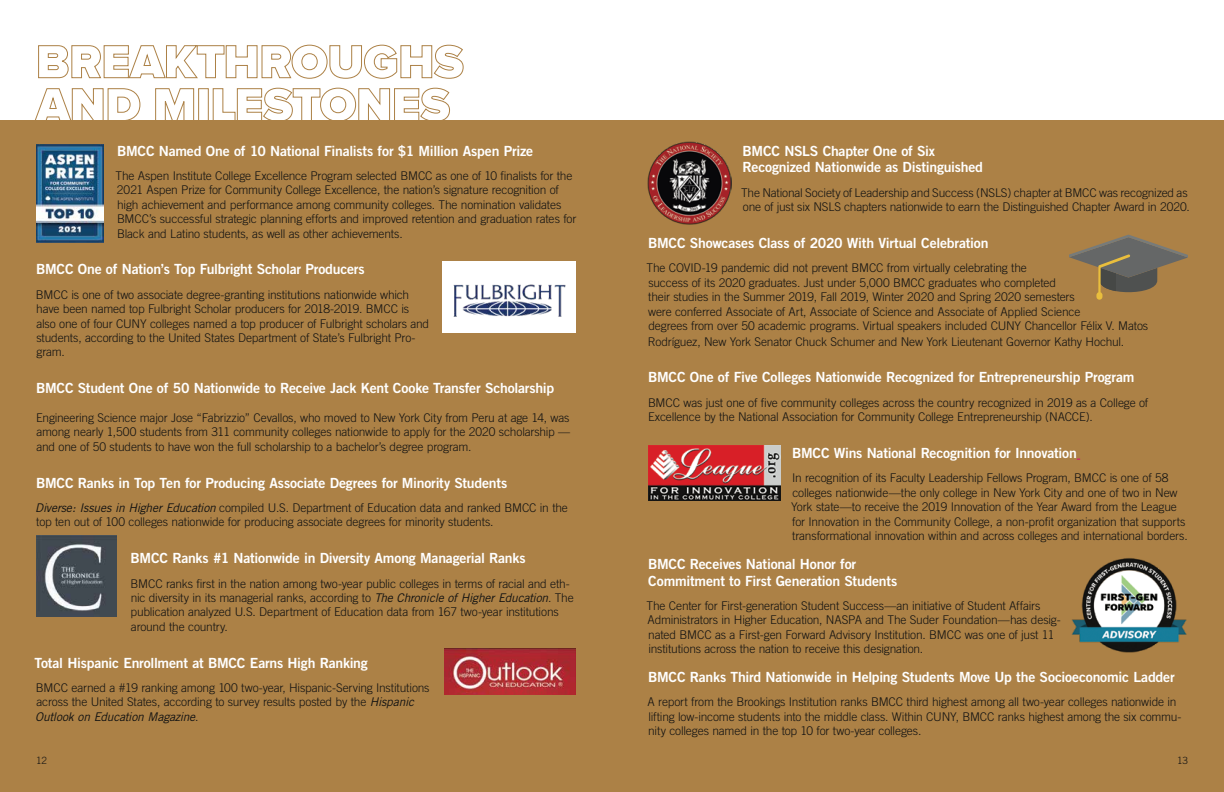
<style>
.page{position:relative;width:1224px;height:792px;background:#fff}
.page>*{position:absolute;margin:0;border:0;box-sizing:border-box;transform-origin:0 0}
.t1{font:14px/16.8px "Trade Gothic Bold Two";letter-spacing:-.015em;color:#fff}
.t2{font:300 12px/14.4px "Trade Gothic";letter-spacing:-.015em;color:#121212}
.t3{font:300 10px "Trade Gothic";color:#121212}
.s1{font-weight:400;font-style:italic}
</style>
<div class="page">
<div style="left:0;top:121px;width:1224px;height:671px;background:#ac8146"></div>
<svg style="left:38px;top:44px;width:426px;height:35px"></svg>
<svg style="left:34px;top:88px;width:107px;height:33px"></svg>
<svg style="left:155px;top:88px;width:39px;height:33px"></svg>
<div style="left:198px;top:88px;width:11px;height:33px;border:1px solid #ac8146"></div>
<svg style="left:212px;top:87px;width:238px;height:34px"></svg>
<img style="left:36px;top:144px;width:68px;height:99px">
<img style="left:442px;top:261px;width:134px;height:72px">
<img style="left:648px;top:142px;width:83px;height:83px">
<svg style="left:1069px;top:235px;width:119px;height:65px"></svg>
<img style="left:648px;top:446px;width:132px;height:54px">
<img style="left:1072px;top:558px;width:115px;height:95px">
<img style="left:36px;top:536px;width:81px;height:80px">
<img style="left:444px;top:648px;width:132px;height:47px">
<p class="t1" style="left:117px;top:142px;width:418px">BMCC Named One of 10 National Finalists for $1 Million Aspen Prize</p>
<p class="t2" style="left:116px;top:168px;width:462px">The Aspen Institute College Excellence Program selected BMCC as one of 10 finalists for the 2021 Aspen Prize for Community College Excellence, the nation’s signature recognition of high achievement and performance among community colleges. The nomination validates BMCC’s successful strategic planning efforts and improved retention and graduation rates for Black and Latino students, as well as other achievements.</p>
<p class="t1" style="left:36px;top:261px;width:330px">BMCC One of Nation’s Top Fulbright Scholar Producers</p>
<p class="t2" style="left:36px;top:287px;width:395px">BMCC is one of two associate degree-granting institutions nationwide which have been named top Fulbright Scholar producers for 2018-2019. BMCC is also one of four CUNY colleges named a top producer of Fulbright scholars and students, according to the United States Department of State’s Fulbright Pro&shy;gram.</p>
<p class="t1" style="left:36px;top:380px;width:520px">BMCC Student One of 50 Nationwide to Receive Jack Kent Cooke Transfer Scholarship</p>
<p class="t2" style="left:36px;top:410px;width:536px;text-align:justify">Engineering Science major Jose “Fabrizzio” Cevallos, who moved to New York City from Peru at age 14, was among nearly 1,500 students from 311 community colleges nationwide to apply for the 2020 scholarship — and one of 50 students to have won the full scholarship to a bachelor’s degree program.</p>
<p class="t1" style="left:36px;top:474px;width:473px">BMCC Ranks in Top Ten for Producing Associate Degrees for Minority Students</p>
<p class="t2" style="left:35px;top:500px;width:534px"><span class="s1">Diverse: Issues in Higher Education</span> compiled U.S. Department of Education data and ranked BMCC in the top ten out of 100 colleges nationwide for producing associate degrees for minority students.</p>
<p class="t1" style="left:131px;top:550px;width:396px">BMCC Ranks #1 Nationwide in Diversity Among Managerial Ranks</p>
<p class="t2" style="left:130px;top:576px;width:445px">BMCC ranks first in the nation among two-year public colleges in terms of racial and eth&shy;nic diversity in its managerial ranks, according to <span class="s1">The Chronicle of Higher Education</span>. The publication analyzed U.S. Department of Education data from 167 two-year institutions around the country.</p>
<p class="t1" style="left:34px;top:654px;width:335px">Total Hispanic Enrollment at BMCC Earns High Ranking</p>
<p class="t2" style="left:35px;top:680px;width:396px">BMCC earned a #19 ranking among 100 two-year, Hispanic-Serving Institutions across the United States, according to survey results posted by the <span class="s1">Hispanic<br>Outlook on Education Magazine</span>.</p>
<p class="t1" style="left:743px;top:142px;width:242px">BMCC NSLS Chapter One of Six<br>Recognized Nationwide as Distinguished</p>
<p class="t2" style="left:741px;top:185px;width:450px">The National Society of Leadership and Success (NSLS) chapter at BMCC was recognized as one of just six NSLS chapters nationwide to earn the Distinguished Chapter Award in 2020.</p>
<p class="t1" style="left:648px;top:234px;width:342px">BMCC Showcases Class of 2020 With Virtual Celebration</p>
<p class="t2" style="left:647px;top:261px;width:503px">The COVID-19 pandemic did not prevent BMCC from virtually celebrating the<br>success of its 2020 graduates. Just under 5,000 BMCC graduates who completed<br>their studies in the Summer 2019, Fall 2019, Winter 2020 and Spring 2020 semesters<br>were conferred Associate of Art, Associate of Science and Associate of Applied Science<br>degrees from over 50 academic programs. Virtual speakers included CUNY Chancellor Félix V. Matos</p>
<p class="t2" style="left:648px;top:334px;width:478px">Rodríguez, New York Senator Chuck Schumer and New York Lieutenant Governor Kathy Hochul.</p>
<p class="t1" style="left:648px;top:369px;width:488px">BMCC One of Five Colleges Nationwide Recognized for Entrepreneurship Program</p>
<p class="t2" style="left:648px;top:395px;width:502px">BMCC was just one of five community colleges across the country recognized in 2019 as a College of<br>Excellence by the National Association for Community College Entrepreneurship (NACCE).</p>
<p class="t1" style="left:792px;top:444px;width:286px">BMCC Wins National Recognition for Innovation</p>
<p class="t2" style="left:791px;top:471px;width:398px">In recognition of its Faculty Leadership Fellows Program, BMCC is one of 58 colleges nationwide—the only college in New York City and one of two in New York state—to receive the 2019 Innovation of the Year Award from the League for Innovation in the Community College, a non-profit organization that supports transformational innovation within and across colleges and international borders.</p>
<p class="t1" style="left:648px;top:555px;width:251px">BMCC Receives National Honor for<br>Commitment to First Generation Students</p>
<p class="t2" style="left:647px;top:598px;width:416px">The Center for First-generation Student Success—an initiative of Student Affairs Administrators in Higher Education, NASPA and The Suder Foundation—has desig&shy;nated BMCC as a First-gen Forward Advisory Institution. BMCC was one of just 11 institutions across the nation to receive this designation.</p>
<p class="t1" style="left:648px;top:668px;width:528px">BMCC Ranks Third Nationwide in Helping Students Move Up the Socioeconomic Ladder</p>
<p class="t2" style="left:648px;top:695px;width:535px">A report from the Brookings Institution ranks BMCC third highest among all two-year colleges nationwide in lifting low-income students into the middle class. Within CUNY, BMCC ranks highest among the six commu&shy;nity colleges named in the top 10 for two-year colleges.</p>
<p class="t3" style="left:36px;top:755px;width:12px">12</p>
<p class="t3" style="left:1177px;top:755px;width:12px">13</p>
</div>
